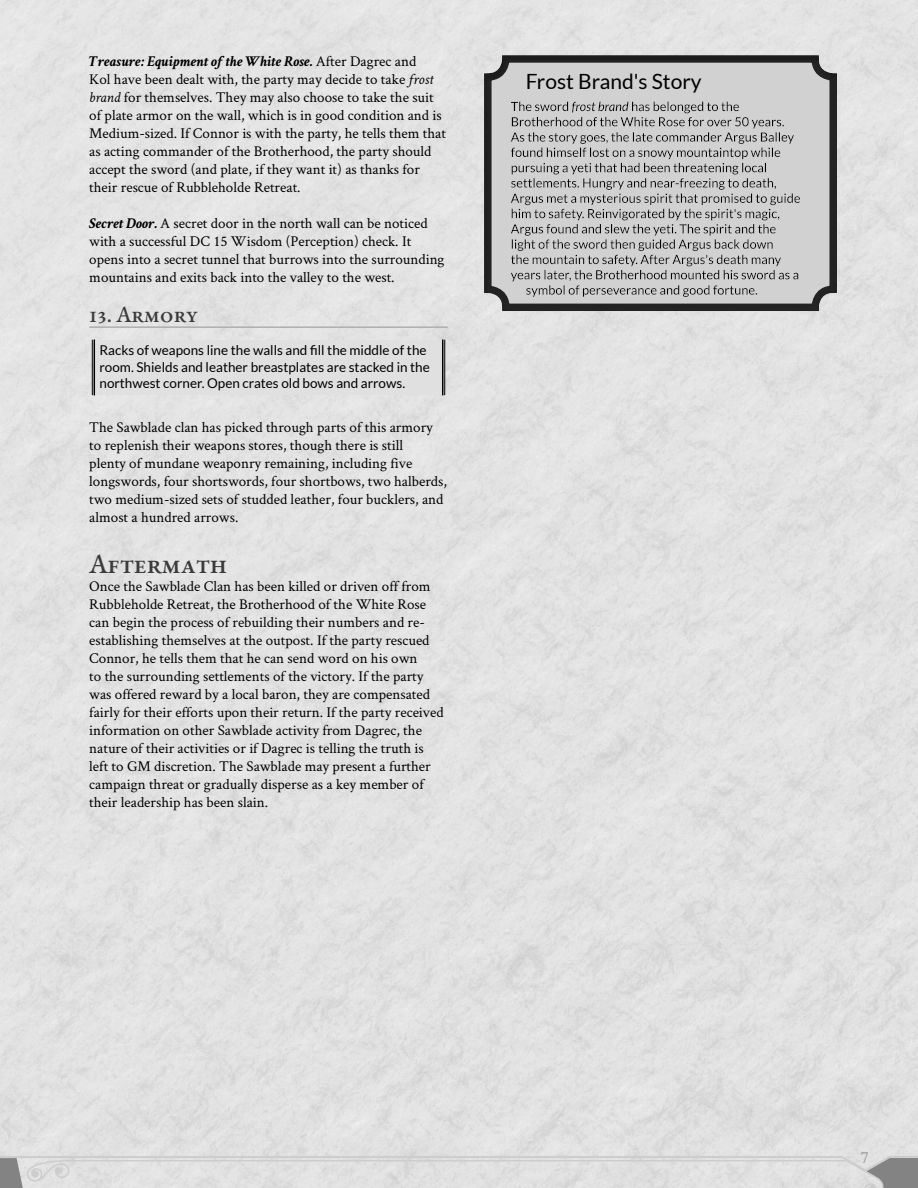
<style>
.page{position:relative;width:918px;height:1188px;background:#fff}
.page>*{position:absolute;margin:0;border:0;box-sizing:border-box;transform-origin:0 0}
.Core_Body{font:500 27px "EB Garamond";letter-spacing:-.02em;color:#3b3b3b}
.Heading_2{font:500 22.5px "EB Garamond";letter-spacing:-.015em;color:#3b3b3b}
.t1{font:21px "Lato";color:#000}
.Core_Body-2{font:15px/18px "Crimson Text";color:#000}
.t2{font:15px "Noto Serif";color:#9e9e9e}
.Boxed_Text{font:13.5px/16.2px "Lato";color:#000}
.s1{font-weight:700;font-style:italic}
.s2{font-style:italic}
</style>
<div class="page">
<svg style="left:0;top:1156px;width:918px;height:32px;background:#d8d8d8"></svg>
<hr style="left:89px;top:326px;width:359px;height:2px;background:#aeaeae">
<div style="left:94px;top:340px;width:349px;height:55px;background:#e0e0e0"></div>
<hr style="left:92px;top:340px;width:1px;height:55px;background:#000">
<hr style="left:94px;top:340px;width:1px;height:55px;background:#000">
<hr style="left:444px;top:340px;width:1px;height:55px;background:#000">
<hr style="left:442px;top:340px;width:1px;height:55px;background:#000">
<div style="left:484px;top:54px;width:354px;height:258px;background:#000;opacity:.2"></div>
<p class="Core_Body-2" style="left:89px;top:51px;width:358px"><span class="s1">Treasure: Equipment of the White Rose.</span> After Dagrec and<br>Kol have been dealt with, the party may decide to take <span class="s2">frost brand</span> for themselves. They may also choose to take the suit of plate armor on the wall, which is in good condition and is Medium-sized. If Connor is with the party, he tells them that as acting commander of the Brotherhood, the party should accept the sword (and plate, if they want it) as thanks for their rescue of Rubbleholde Retreat.</p>
<p class="Core_Body-2" style="left:89px;top:213px;width:357px"><span class="s1">Secret Door.</span> A secret door in the north wall can be noticed with a successful DC 15 Wisdom (Perception) check. It opens into a secret tunnel that burrows into the surrounding mountains and exits back into the valley to the west.</p>
<p class="Heading_2" style="left:89px;top:300px;width:110px">13. Armory</p>
<p class="Boxed_Text" style="left:99px;top:342px;width:332px">Racks of weapons line the walls and fill the middle of the room. Shields and leather breastplates are stacked in the northwest corner. Open crates old bows and arrows.</p>
<p class="Core_Body-2" style="left:89px;top:418px;width:359px">The Sawblade clan has picked through parts of this armory to replenish their weapons stores, though there is still<br>plenty of mundane weaponry remaining, including five longswords, four shortswords, four shortbows, two halberds, two medium-sized sets of studded leather, four bucklers, and almost a hundred arrows.</p>
<p class="Core_Body" style="left:89px;top:546px;width:140px">Aftermath</p>
<p class="Core_Body-2" style="left:89px;top:576px;width:356px">Once the Sawblade Clan has been killed or driven off from Rubbleholde Retreat, the Brotherhood of the White Rose can begin the process of rebuilding their numbers and re&shy;establishing themselves at the outpost. If the party rescued Connor, he tells them that he can send word on his own<br>to the surrounding settlements of the victory. If the party was offered reward by a local baron, they are compensated fairly for their efforts upon their return. If the party received information on other Sawblade activity from Dagrec, the nature of their activities or if Dagrec is telling the truth is left to GM discretion. The Sawblade may present a further campaign threat or gradually disperse as a key member of their leadership has been slain.</p>
<h3 class="t1" style="left:526px;top:69px;width:177px">Frost Brand's Story</h3>
<p class="t2" style="left:860px;top:1148px;width:10px">7</p>
</div>
